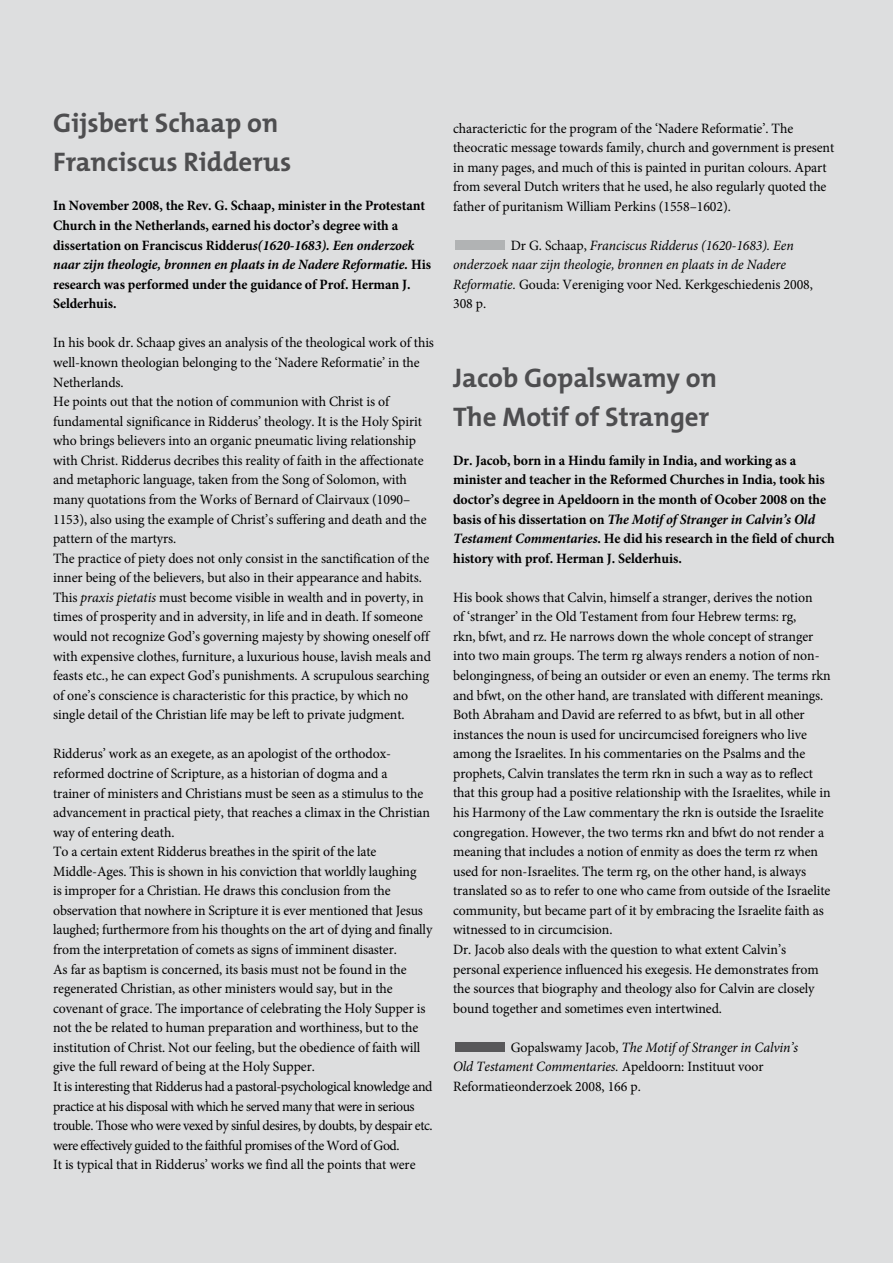
<style>
.page{position:relative;width:893px;height:1263px;background:#dddedf}
.page>*{position:absolute;margin:0;border:0;box-sizing:border-box;transform-origin:0 0}
.t1{font:700 27px/39.2px "The Mix";color:#4e4e50}
.t2{font:14.25px/19.5px "Minion Pro";letter-spacing:-.005em;color:#000}
.t3{font:700 14.25px/19.5px "Minion Pro";letter-spacing:-.005em;color:#000}
.t4{font:italic 14.25px/19.5px "Minion Pro";letter-spacing:-.005em;color:#000}
.s1{font-style:italic}
.s2{color:#b1b3b4}
.s3{font-style:normal}
.s4{color:#58585a}
</style>
<div class="page">
<h1 class="t1" style="left:53px;top:103px;width:240px">Gijsbert Schaap on<br>Franciscus Ridderus</h1>
<p class="t3" style="left:53px;top:196px;width:379px">In November 2008, the Rev. G. Schaap, minister in the Protestant Church in the Netherlands, earned his doctor’s degree with a dissertation on Franciscus Ridderu<span class="s1">s(1620-1683). Een onderzoek naar zijn theologie, bronnen en plaats in de Nadere Reformatie.</span> His research was performed under the guidance of Prof. Herman J.<br>Selderhuis.</p>
<p class="t2" style="left:53px;top:333px;width:382px">In his book dr. Schaap gives an analysis of the theological work of this well-known theologian belonging to the ‘Nadere Reformatie’ in the Netherlands.<br>He points out that the notion of communion with Christ is of fundamental significance in Ridderus’ theology. It is the Holy Spirit who brings believers into an organic pneumatic living relationship with Christ. Ridderus decribes this reality of faith in the affectionate and metaphoric language, taken from the Song of Solomon, with many quotations from the Works of Bernard of Clairvaux (1090– 1153), also using the example of Christ’s suffering and death and the pattern of the martyrs.<br>The practice of piety does not only consist in the sanctification of the inner being of the believers, but also in their appearance and habits.<br>This <span class="s1">praxis pietatis</span> must become visible in wealth and in poverty, in times of prosperity and in adversity, in life and in death. If someone would not recognize God’s governing majesty by showing oneself off with expensive clothes, furniture, a luxurious house, lavish meals and feasts etc., he can expect God’s punishments. A scrupulous searching of one’s conscience is characteristic for this practice, by which no single detail of the Christian life may be left to private judgment.</p>
<p class="t2" style="left:53px;top:744px;width:381px">Ridderus’ work as an exegete, as an apologist of the orthodox&shy;reformed doctrine of Scripture, as a historian of dogma and a<br>trainer of ministers and Christians must be seen as a stimulus to the advancement in practical piety, that reaches a climax in the Christian way of entering death.<br>To a certain extent Ridderus breathes in the spirit of the late Middle-Ages. This is shown in his conviction that worldly laughing<br>is improper for a Christian. He draws this conclusion from the observation that nowhere in Scripture it is ever mentioned that Jesus laughed; furthermore from his thoughts on the art of dying and finally from the interpretation of comets as signs of imminent disaster.<br>As far as baptism is concerned, its basis must not be found in the regenerated Christian, as other ministers would say, but in the covenant of grace. The importance of celebrating the Holy Supper is not the be related to human preparation and worthiness, but to the institution of Christ. Not our feeling, but the obedience of faith will give the full reward of being at the Holy Supper.<br>It is interesting that Ridderus had a pastoral-psychological knowledge and practice at his disposal with which he served many that were in serious trouble. Those who were vexed by sinful desires, by doubts, by despair etc. were effectively guided to the faithful promises of the Word of God.<br>It is typical that in Ridderus’ works we find all the points that were</p>
<p class="t2" style="left:453px;top:118px;width:383px">characterictic for the program of the ‘Nadere Reformatie’. The theocratic message towards family, church and government is present in many pages, and much of this is painted in puritan colours. Apart from several Dutch writers that he used, he also regularly quoted the father of puritanism William Perkins (1558–1602).</p>
<p class="t4" style="left:453px;top:235px;width:361px"><span class="s2">■</span> <span class="s3">Dr G. Schaap,</span> Franciscus Ridderus (1620-1683). Een onderzoek naar zijn theologie, bronnen en plaats in de Nadere Reformatie. <span class="s3">Gouda: Vereniging voor Ned. Kerkgeschiedenis 2008, 308 p.</span></p>
<h1 class="t1" style="left:453px;top:357px;width:265px">Jacob Gopalswamy on<br>The Motif of Stranger</h1>
<p class="t3" style="left:453px;top:450px;width:383px">Dr. Jacob, born in a Hindu family in India, and working as a minister and teacher in the Reformed Churches in India, took his doctor’s degree in Apeldoorn in the month of Ocober 2008 on the basis of his dissertation on <span class="s1">The Motif of Stranger in Calvin’s Old Testament Commentaries</span>. He did his research in the field of church history with prof. Herman J. Selderhuis.</p>
<p class="t2" style="left:453px;top:587px;width:379px">His book shows that Calvin, himself a stranger, derives the notion<br>of ‘stranger’ in the Old Testament from four Hebrew terms: rg,<br>rkn, bfwt, and rz. He narrows down the whole concept of stranger into two main groups. The term rg always renders a notion of non&shy;belongingness, of being an outsider or even an enemy. The terms rkn and bfwt, on the other hand, are translated with different meanings.<br>Both Abraham and David are referred to as bfwt, but in all other instances the noun is used for uncircumcised foreigners who live among the Israelites. In his commentaries on the Psalms and the prophets, Calvin translates the term rkn in such a way as to reflect that this group had a positive relationship with the Israelites, while in his Harmony of the Law commentary the rkn is outside the Israelite congregation. However, the two terms rkn and bfwt do not render a meaning that includes a notion of enmity as does the term rz when used for non-Israelites. The term rg, on the other hand, is always translated so as to refer to one who came from outside of the Israelite community, but became part of it by embracing the Israelite faith as witnessed to in circumcision.<br>Dr. Jacob also deals with the question to what extent Calvin’s personal experience influenced his exegesis. He demonstrates from the sources that biography and theology also for Calvin are closely bound together and sometimes even intertwined.</p>
<p class="t2" style="left:453px;top:1037px;width:346px"><span class="s4">■</span> Gopalswamy Jacob, <span class="s1">The Motif of Stranger in Calvin’s<br>Old Testament Commentaries.</span> Apeldoorn: Instituut voor<br>Reformatieonderzoek 2008, 166 p.</p>
</div>
